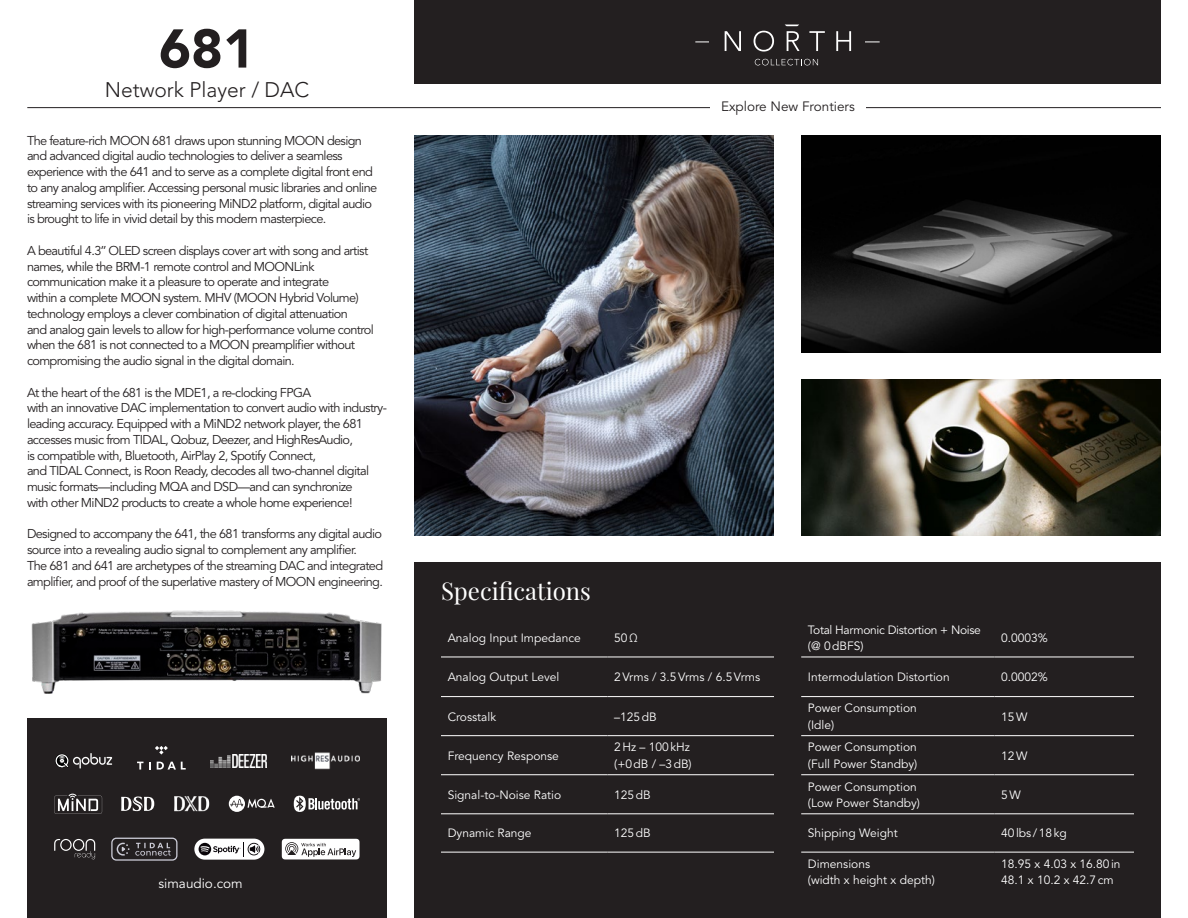
<style>
.page{position:relative;width:1188px;height:918px;background:#fff}
.page>*{position:absolute;margin:0;border:0;box-sizing:border-box;transform-origin:0 0}
.t1{font:900 54px "Avenir LT Std";color:#231f20}
.t2{font:24px "Playfair Display";color:#fff}
.t3{font:300 21px "Avenir LT Std";color:#231f20}
.t4{font:13.5px "Avenir LT Std";color:#231f20}
.t5{font:13.5px "Avenir LT Std";color:#fff}
._1st_Paragraph{font:12.75px/15.8px "Avenir LT Std";letter-spacing:-.05em;color:#231f20}
.t6{font:12px/16.5px "Avenir LT Std";color:#fff}
.t7{font:12px "Avenir LT Std";letter-spacing:-.025em;color:#fff}
</style>
<div class="page">
<div style="left:414px;top:0;width:747px;height:84px;background:#231f20"></div>
<hr style="left:27px;top:107px;width:1134px;height:1px;background:#231f20">
<hr style="left:695px;top:42px;width:185px;height:1px;background:#fff">
<div style="left:710px;top:18px;width:155px;height:54px;background:#231f20"></div>
<svg style="left:725px;top:31px;width:16px;height:20px"></svg>
<svg style="left:754px;top:31px;width:20px;height:21px"></svg>
<svg style="left:809px;top:31px;width:16px;height:20px"></svg>
<svg style="left:836px;top:31px;width:15px;height:20px"></svg>
<svg style="left:755px;top:59px;width:63px;height:6px"></svg>
<svg style="left:785px;top:25px;width:15px;height:26px"></svg>
<div style="left:710px;top:98px;width:156px;height:13px;background:#fff"></div>
<img style="left:414px;top:135px;width:360px;height:400px">
<img style="left:801px;top:135px;width:360px;height:218px">
<img style="left:801px;top:380px;width:360px;height:155px">
<div style="left:27px;top:719px;width:360px;height:199px;background:#231f20"></div>
<div style="left:414px;top:562px;width:747px;height:356px;background:#231f20"></div>
<img style="left:31px;top:610px;width:351px;height:84px">
<svg style="left:281px;top:838px;width:79px;height:22px"></svg>
<svg style="left:54px;top:839px;width:41px;height:20px"></svg>
<div style="left:194px;top:839px;width:70px;height:21px;background:#fff;border-radius:11px"></div>
<svg style="left:199px;top:842px;width:61px;height:14px"></svg>
<div style="left:111px;top:838px;width:66px;height:23px;border:1px solid #ceced9;border-radius:4px"></div>
<svg style="left:117px;top:843px;width:54px;height:13px"></svg>
<svg style="left:229px;top:796px;width:46px;height:16px"></svg>
<svg style="left:121px;top:797px;width:33px;height:14px"></svg>
<img style="left:174px;top:797px;width:36px;height:14px">
<svg style="left:294px;top:796px;width:66px;height:16px"></svg>
<svg style="left:54px;top:794px;width:48px;height:20px"></svg>
<svg style="left:155px;top:746px;width:13px;height:9px"></svg>
<svg style="left:137px;top:762px;width:6px;height:8px"></svg>
<svg style="left:149px;top:762px;width:2px;height:8px"></svg>
<svg style="left:157px;top:762px;width:29px;height:8px"></svg>
<img style="left:211px;top:755px;width:56px;height:12px">
<svg style="left:55px;top:753px;width:57px;height:16px"></svg>
<img style="left:292px;top:752px;width:68px;height:18px">
<hr style="left:441px;top:657px;width:167px;height:1px;background:#fff">
<hr style="left:608px;top:657px;width:166px;height:1px;background:#fff">
<hr style="left:801px;top:657px;width:194px;height:1px;background:#fff">
<hr style="left:994px;top:657px;width:140px;height:1px;background:#fff">
<hr style="left:441px;top:696px;width:167px;height:1px;background:#fff">
<hr style="left:608px;top:696px;width:166px;height:1px;background:#fff">
<hr style="left:801px;top:696px;width:194px;height:1px;background:#fff">
<hr style="left:994px;top:696px;width:140px;height:1px;background:#fff">
<hr style="left:441px;top:735px;width:167px;height:1px;background:#fff">
<hr style="left:608px;top:735px;width:166px;height:1px;background:#fff">
<hr style="left:801px;top:735px;width:194px;height:1px;background:#fff">
<hr style="left:994px;top:735px;width:140px;height:1px;background:#fff">
<hr style="left:441px;top:774px;width:167px;height:1px;background:#fff">
<hr style="left:608px;top:774px;width:166px;height:1px;background:#fff">
<hr style="left:801px;top:774px;width:194px;height:1px;background:#fff">
<hr style="left:994px;top:774px;width:140px;height:1px;background:#fff">
<hr style="left:441px;top:814px;width:167px;height:1px;background:#fff">
<hr style="left:608px;top:814px;width:166px;height:1px;background:#fff">
<hr style="left:801px;top:814px;width:194px;height:1px;background:#fff">
<hr style="left:994px;top:814px;width:140px;height:1px;background:#fff">
<hr style="left:441px;top:852px;width:167px;height:1px;background:#fff">
<hr style="left:608px;top:852px;width:166px;height:1px;background:#fff">
<hr style="left:801px;top:852px;width:194px;height:1px;background:#fff">
<hr style="left:994px;top:852px;width:140px;height:1px;background:#fff">
<p class="t1" style="left:159px;top:16px;width:97px">681</p>
<p class="t3" style="left:105px;top:77px;width:206px">Network Player / DAC</p>
<p class="_1st_Paragraph" style="left:27px;top:133px;width:352px">The feature-rich MOON 681 draws upon stunning MOON design and advanced digital audio technologies to deliver a seamless experience with the 641 and to serve as a complete digital front end to any analog amplifier. Accessing personal music libraries and online streaming services with its pioneering MiND2 platform, digital audio is brought to life in vivid detail by this modern masterpiece.</p>
<p class="_1st_Paragraph" style="left:27px;top:243px;width:348px">A beautiful 4.3’’ OLED screen displays cover art with song and artist names, while the BRM-1 remote control and MOONLink communication make it a pleasure to operate and integrate<br>within a complete MOON system. MHV (MOON Hybrid Volume) technology employs a clever combination of digital attenuation<br>and analog gain levels to allow for high-performance volume control when the 681 is not connected to a MOON preamplifier without compromising the audio signal in the digital domain.</p>
<p class="_1st_Paragraph" style="left:27px;top:385px;width:361px">At the heart of the 681 is the MDE1, a re-clocking FPGA<br>with an innovative DAC implementation to convert audio with industry&shy;leading accuracy. Equipped with a MiND2 network player, the 681 accesses music from TIDAL, Qobuz, Deezer, and HighResAudio,<br>is compatible with, Bluetooth, AirPlay 2, Spotify Connect,<br>and TIDAL Connect, is Roon Ready, decodes all two-channel digital music formats—including MQA and DSD—and can synchronize<br>with other MiND2 products to create a whole home experience!</p>
<p class="_1st_Paragraph" style="left:27px;top:526px;width:358px">Designed to accompany the 641, the 681 transforms any digital audio source into a revealing audio signal to complement any amplifier.<br>The 681 and 641 are archetypes of the streaming DAC and integrated amplifier, and proof of the superlative mastery of MOON engineering.</p>
<p class="t5" style="left:159px;top:875px;width:86px">simaudio.com</p>
<p class="t4" style="left:721px;top:99px;width:135px">Explore New Frontiers</p>
<p class="t2" style="left:441px;top:572px;width:151px">Specifications</p>
<p class="t6" style="left:448px;top:630px;width:135px">Analog Input Impedance</p>
<p class="t6" style="left:614px;top:630px;width:25px">50Ω</p>
<p class="t7" style="left:808px;top:623px;width:175px">Total Harmonic Distortion + Noise</p>
<p class="t6" style="left:808px;top:638px;width:57px">(@ 0dBFS)</p>
<p class="t6" style="left:1001px;top:630px;width:48px">0.0003%</p>
<p class="t6" style="left:448px;top:669px;width:113px">Analog Output Level</p>
<p class="t6" style="left:614px;top:669px;width:148px">2Vrms / 3.5Vrms / 6.5Vrms</p>
<p class="t6" style="left:808px;top:669px;width:143px">Intermodulation Distortion</p>
<p class="t6" style="left:1001px;top:669px;width:48px">0.0002%</p>
<p class="t6" style="left:448px;top:709px;width:50px">Crosstalk</p>
<p class="t6" style="left:614px;top:709px;width:44px">–125dB</p>
<p class="t6" style="left:808px;top:700px;width:110px">Power Consumption</p>
<p class="t6" style="left:808px;top:717px;width:28px">(Idle)</p>
<p class="t6" style="left:1001px;top:709px;width:28px">15W</p>
<p class="t6" style="left:448px;top:748px;width:113px">Frequency Response</p>
<p class="t6" style="left:614px;top:739px;width:77px">2Hz – 100kHz</p>
<p class="t6" style="left:614px;top:756px;width:79px">(+0dB / –3dB)</p>
<p class="t6" style="left:808px;top:739px;width:110px">Power Consumption</p>
<p class="t6" style="left:808px;top:756px;width:111px">(Full Power Standby)</p>
<p class="t6" style="left:1001px;top:748px;width:28px">12W</p>
<p class="t6" style="left:448px;top:787px;width:115px">Signal-to-Noise Ratio</p>
<p class="t6" style="left:614px;top:787px;width:38px">125dB</p>
<p class="t6" style="left:808px;top:779px;width:110px">Power Consumption</p>
<p class="t6" style="left:808px;top:795px;width:114px">(Low Power Standby)</p>
<p class="t6" style="left:1001px;top:787px;width:21px">5W</p>
<p class="t6" style="left:448px;top:825px;width:85px">Dynamic Range</p>
<p class="t6" style="left:614px;top:825px;width:38px">125dB</p>
<p class="t6" style="left:808px;top:825px;width:91px">Shipping Weight</p>
<p class="t6" style="left:1001px;top:825px;width:67px">40lbs /18kg</p>
<p class="t6" style="left:808px;top:856px;width:128px">Dimensions<br>(width x height x depth)</p>
<p class="t6" style="left:1001px;top:856px;width:121px">18.95 x 4.03 x 16.80in</p>
<p class="t6" style="left:1001px;top:872px;width:114px">48.1 x 10.2 x 42.7cm</p>
</div>
